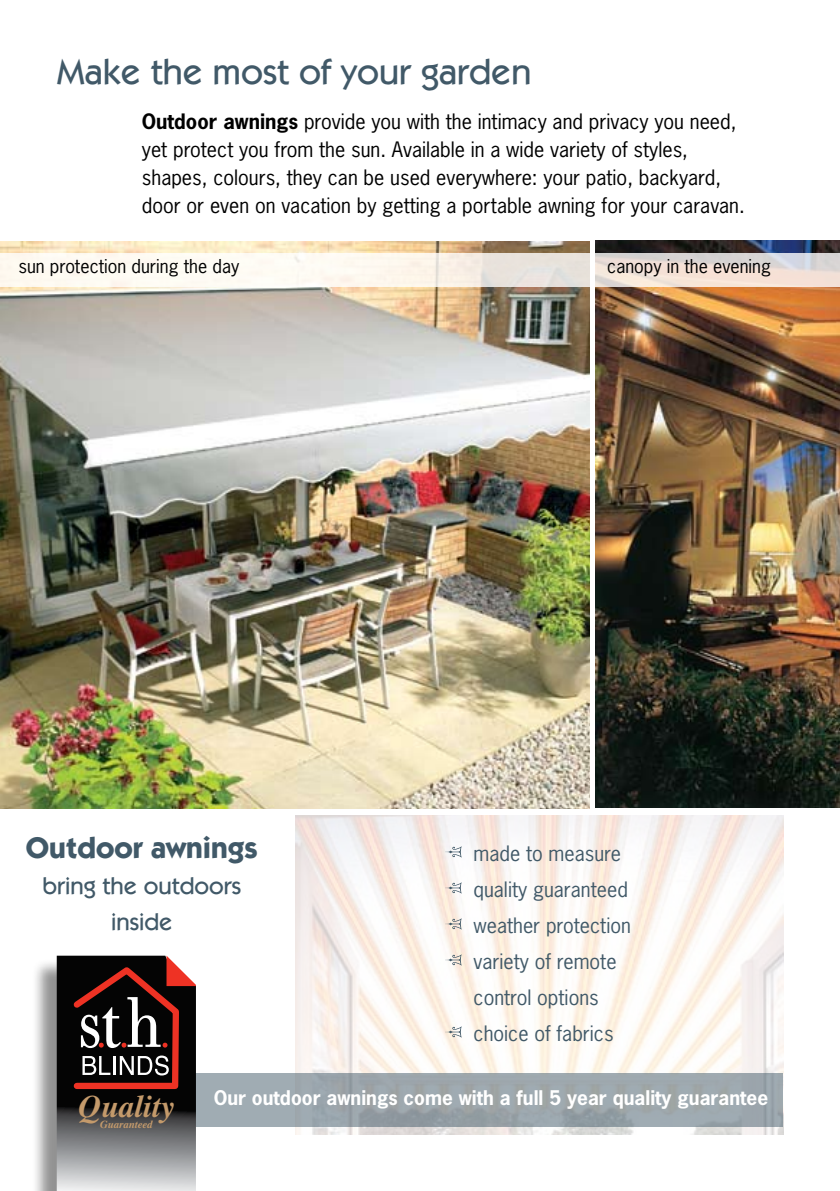
<style>
.page{position:relative;width:840px;height:1191px;background:#fff}
.page>*{position:absolute;margin:0;border:0;box-sizing:border-box;transform-origin:0 0}
.t1{font:500 36px "Itc Kabel";color:#415968}
.t2{font:italic 700 31.4px "Times";color:#c49a6b}
.t3{font:700 30px "Itc Kabel";color:#415968}
.t4{font:500 24px/36px "Itc Kabel";color:#415968;text-align:center}
.t5{font:20px/28px "News Gothic Std";color:#000}
.t6{font:20px/36px "News Gothic Std";color:#415968}
.t7{font:700 19px "News Gothic Std";color:#fff}
.t8{font:18px "News Gothic Std";color:#000}
.t9{font:italic 700 10.8px "Times";color:#c49a6b}
.s1{font-weight:700}
</style>
<div class="page">
<img style="left:595px;top:241px;width:244px;height:567px">
<img style="left:0;top:241px;width:589px;height:567px">
<img style="left:295px;top:815px;width:487px;height:319px">
<svg style="left:445px;top:846px;width:16px;height:11px"></svg>
<svg style="left:445px;top:882px;width:16px;height:11px"></svg>
<svg style="left:445px;top:918px;width:16px;height:11px"></svg>
<svg style="left:445px;top:954px;width:16px;height:11px"></svg>
<svg style="left:445px;top:1026px;width:16px;height:11px"></svg>
<svg style="left:0;top:253px;width:839px;height:34px"></svg>
<div style="left:169px;top:1073px;width:613px;height:53px;background:linear-gradient(to bottom,#a0a9af,#99a4aa)"></div>
<div style="left:31px;top:958px;width:160px;height:233px;background:#000;opacity:.43"></div>
<svg style="left:57px;top:955px;width:139px;height:236px;background:#554848"></svg>
<h1 class="t1" style="left:57px;top:50px;width:476px">Make the most of your garden</h1>
<p class="t5" style="left:142px;top:107px;width:604px"><span class="s1">Outdoor awnings</span> provide you with the intimacy and privacy you need, yet protect you from the sun. Available in a wide variety of styles, shapes, colours, they can be used everywhere: your patio, backyard, door or even on vacation by getting a portable awning for your caravan.</p>
<p class="t8" style="left:18px;top:255px;width:222px">sun protection during the day</p>
<p class="t8" style="left:607px;top:255px;width:165px">canopy in the evening</p>
<h3 class="t3" style="left:26px;top:829px;width:233px">Outdoor awnings</h3>
<p class="t4" style="left:42px;top:868px;width:200px">bring the outdoors inside</p>
<p class="t6" style="left:473px;top:835px;width:159px">made to measure quality guaranteed weather protection variety of remote control options choice of fabrics</p>
<h2 class="t2" style="left:78px;top:1077px;width:97px">Quality</h2>
<p class="t9" style="left:100px;top:1113px;width:54px">Guaranteed</p>
<p class="t7" style="left:213px;top:1085px;width:555px">Our outdoor awnings come with a full 5 year quality guarantee</p>
</div>
